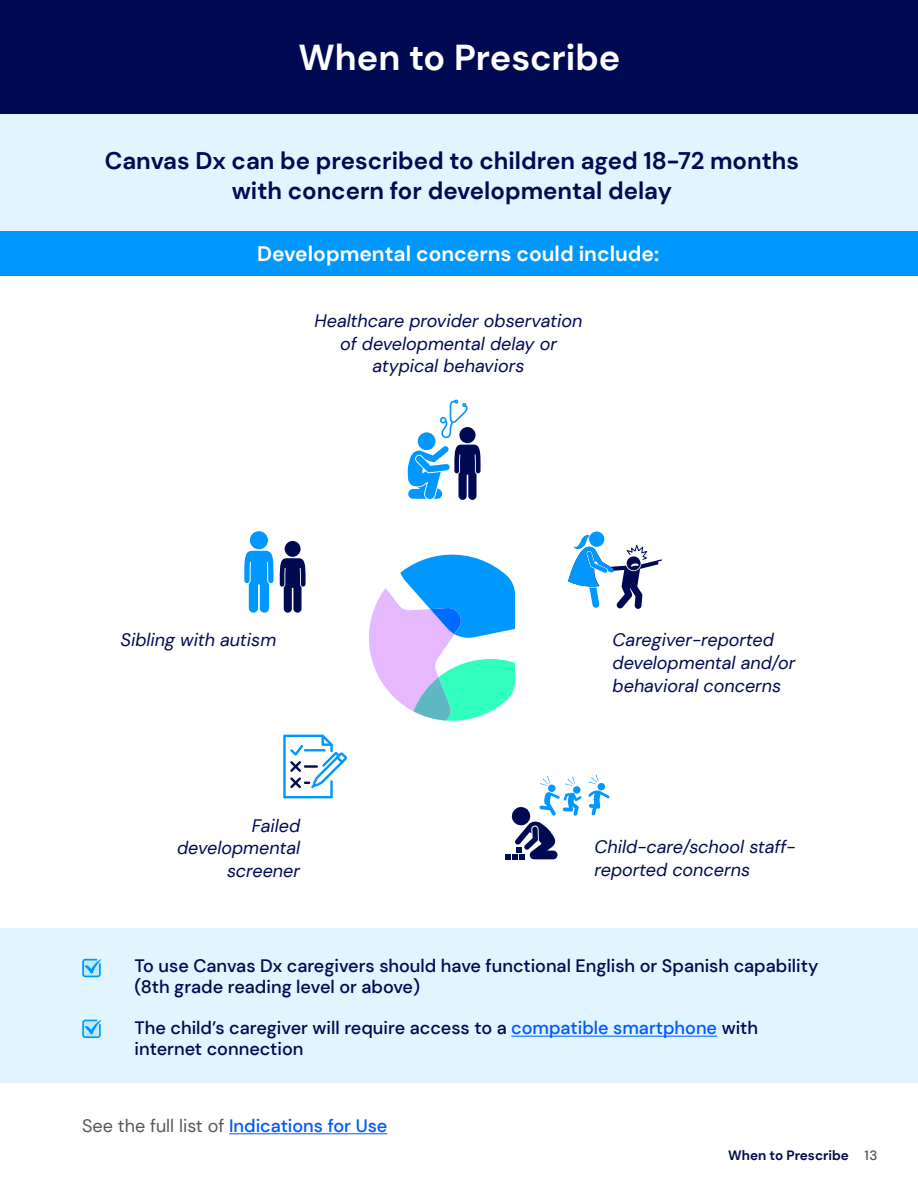
<style>
.page{position:relative;width:918px;height:1188px;background:#fff}
.page>*{position:absolute;margin:0;border:0;box-sizing:border-box;transform-origin:0 0}
.Subhead{font:700 36px "DM Sans";color:#fff}
.t1{font:700 24px/30px "DM Sans";color:#000a53;text-align:center}
.t2{font:700 21px "DM Sans";color:#fff}
.t3{font:italic 18px/22.8px "DM Sans";color:#000a53}
.t4{font:500 18px/20.7px "DM Sans";color:#000a53}
.t5{font:500 18px "DM Sans";color:#005aff}
.t6{font:700 13.5px "DM Sans";color:#000a53}
.t7{font:500 13.5px "DM Sans";color:#57575b}
.s1{color:#005aff}
.s2{font-weight:400;color:#57575b}
</style>
<div class="page">
<div style="left:0;top:0;width:918px;height:114px;background:#000a53"></div>
<div style="left:0;top:928px;width:918px;height:155px;background:#e0f5ff"></div>
<div style="left:0;top:114px;width:918px;height:121px;background:#e0f5ff"></div>
<hr style="left:511px;top:1036px;width:206px;height:1px;background:#005aff">
<div style="left:0;top:231px;width:918px;height:45px;background:#0097ff"></div>
<hr style="left:229px;top:1133px;width:158px;height:1px;background:#005aff">
<svg style="left:568px;top:531px;width:94px;height:78px"></svg>
<div style="left:459px;top:427px;width:17px;height:16px;background:#000a53;border-radius:50%"></div>
<div style="left:418px;top:432px;width:17px;height:18px;background:#0097ff;border-radius:50%"></div>
<svg style="left:408px;top:445px;width:73px;height:55px"></svg>
<svg style="left:440px;top:400px;width:28px;height:38px"></svg>
<div style="left:573px;top:786px;width:7px;height:8px;background:#0097ff;border-radius:50%"></div>
<div style="left:548px;top:785px;width:8px;height:7px;background:#0097ff;border-radius:50%"></div>
<div style="left:598px;top:783px;width:7px;height:7px;background:#0097ff;border-radius:50%"></div>
<svg style="left:588px;top:790px;width:22px;height:25px"></svg>
<svg style="left:588px;top:775px;width:10px;height:9px"></svg>
<svg style="left:565px;top:776px;width:10px;height:10px"></svg>
<svg style="left:506px;top:792px;width:76px;height:67px"></svg>
<svg style="left:540px;top:776px;width:10px;height:10px"></svg>
<svg style="left:280px;top:558px;width:26px;height:55px"></svg>
<div style="left:285px;top:541px;width:16px;height:16px;background:#000a53;border-radius:50%"></div>
<svg style="left:244px;top:551px;width:30px;height:62px"></svg>
<div style="left:250px;top:531px;width:18px;height:18px;background:#0097ff;border-radius:50%"></div>
<svg style="left:283px;top:735px;width:64px;height:63px"></svg>
<svg style="left:369px;top:554px;width:146px;height:167px"></svg>
<svg style="left:82px;top:959px;width:20px;height:18px"></svg>
<svg style="left:82px;top:1020px;width:20px;height:18px"></svg>
<p class="Subhead" style="left:299px;top:35px;width:323px">When to Prescribe</p>
<p class="t1" style="left:105px;top:146px;width:696px">Canvas Dx can be prescribed to children aged 18-72 months with concern for developmental delay</p>
<p class="t2" style="left:257px;top:240px;width:404px">Developmental concerns could include:</p>
<p class="t3" style="left:315px;top:309px;width:269px;text-align:center">Healthcare provider observation of developmental delay or atypical behaviors</p>
<p class="t3" style="left:120px;top:628px;width:157px">Sibling with autism</p>
<p class="t3" style="left:613px;top:629px;width:184px">Caregiver-reported developmental and/or behavioral concerns</p>
<p class="t3" style="left:252px;top:814px;width:50px">Failed</p>
<p class="t3" style="left:177px;top:837px;width:124px;text-align:right">developmental screener</p>
<p class="t3" style="left:595px;top:835px;width:203px">Child-care/school staff&shy;reported concerns</p>
<p class="t4" style="left:135px;top:956px;width:685px">To use Canvas Dx caregivers should have functional English or Spanish capability (8th grade reading level or above)</p>
<p class="t4" style="left:135px;top:1018px;width:625px">The child’s caregiver will require access to a <span class="s1">compatible smartphone</span> with internet connection</p>
<p class="t5" style="left:82px;top:1115px;width:307px"><span class="s2">See the full list of</span> Indications for Use</p>
<p class="t6" style="left:728px;top:1147px;width:122px">When to Prescribe</p>
<p class="t7" style="left:864px;top:1147px;width:15px">13</p>
</div>
